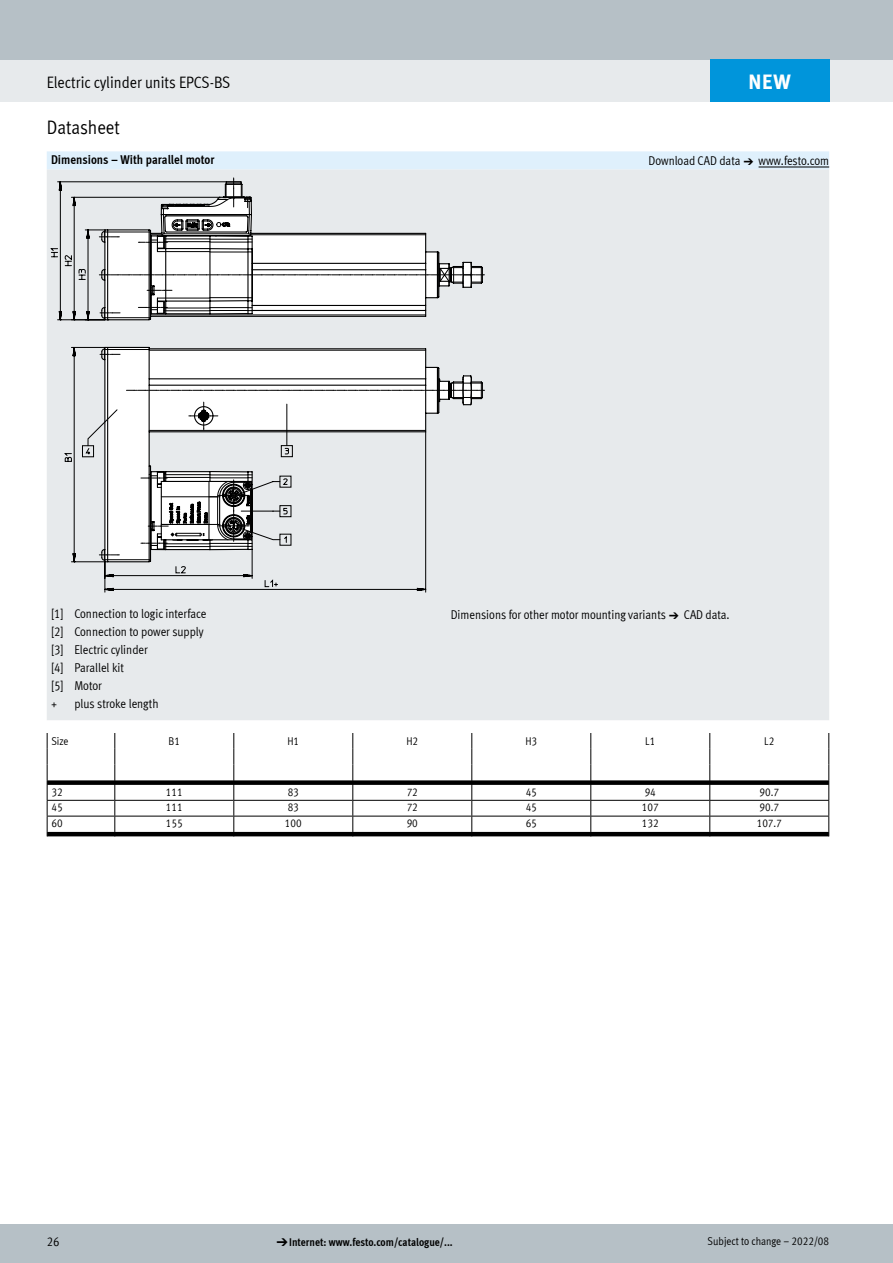
<style>
.page{position:relative;width:893px;height:1263px;background:#fff}
.page>*{position:absolute;margin:0;border:0;box-sizing:border-box;transform-origin:0 0}
.t1{font:700 21px "Meta Plus LF";color:#fff}
.FES_title_section{font:19.5px "Meta Cond LF";color:#000}
.FES_title_family{font:16.5px "Meta Cond LF";color:#000}
.FES_regular{font:12.75px "Meta Cond LF";color:#000}
.FES_head_2_text_righ{font:12.75px "Meta Cond LF";color:#000}
.FES_head_1_text{font:700 12.75px "Meta Cond LF";color:#000}
.FES_in_05{font:12.75px "Meta Cond LF";color:#000}
.FES_tab_regular_cent{font:11.25px "Meta Cond LF";color:#000}
.t2{font:700 11.25px "Meta Cond LF";color:#000}
.FES_tab_head_2_centr{font:11.25px "Meta Cond LF";color:#000}
.FES_tab_regular{font:11.25px "Meta Cond LF";color:#000}
.FES_tab_head_2{font:11.25px "Meta Cond LF";color:#000}
.s1{font-family:"Meto Pict 182"}
.s2{font-family:"Meto Pict 182";font-weight:400}
</style>
<div class="page">
<div style="left:0;top:1225px;width:893px;height:38px;background:#b6c0c6"></div>
<div style="left:0;top:60px;width:893px;height:42px;background:#e7eaec"></div>
<div style="left:0;top:0;width:893px;height:60px;background:#b6c0c6"></div>
<svg style="left:47px;top:151px;width:782px;height:19px;background:#dfeffb"></svg>
<div style="left:47px;top:170px;width:782px;height:550px;background:#e7eaec"></div>
<hr style="left:759px;top:167px;width:70px;height:1px;background:#000">
<svg style="left:71px;top:178px;width:412px;height:414px;background:#dbdddf"></svg>
<svg style="left:50px;top:197px;width:243px;height:390px;background:#dcdfe1"></svg>
<svg style="left:57px;top:179px;width:428px;height:381px"></svg>
<svg style="left:47px;top:733px;width:782px;height:103px"></svg>
<div style="left:710px;top:60px;width:119px;height:42px;background:#0095db"></div>
<p class="t1" style="left:748px;top:68px;width:44px">NEW</p>
<p class="FES_title_family" style="left:47px;top:72px;width:185px">Electric cylinder units EPCS-BS</p>
<p class="FES_title_section" style="left:47px;top:116px;width:75px">Datasheet</p>
<p class="FES_head_1_text" style="left:51px;top:151px;width:165px">Dimensions – With parallel motor</p>
<p class="FES_head_2_text_righ" style="left:648px;top:153px;width:182px">Download CAD data <span class="s1">a</span> www.festo.com</p>
<p class="FES_regular" style="left:51px;top:605px;width:157px">[1] Connection to logic interface</p>
<p class="FES_regular" style="left:51px;top:623px;width:154px">[2] Connection to power supply</p>
<p class="FES_regular" style="left:51px;top:641px;width:98px">[3] Electric cylinder</p>
<p class="FES_regular" style="left:51px;top:659px;width:75px">[4] Parallel kit</p>
<p class="FES_regular" style="left:51px;top:677px;width:53px">[5] Motor</p>
<p class="FES_in_05" style="left:51px;top:695px;width:8px">+</p>
<p class="FES_in_05" style="left:74px;top:695px;width:86px">plus stroke length</p>
<p class="FES_regular" style="left:451px;top:607px;width:280px">Dimensions for other motor mounting variants <span class="s1">a</span> CAD data.</p>
<p class="FES_tab_head_2" style="left:51px;top:734px;width:19px">Size</p>
<p class="FES_tab_head_2_centr" style="left:169px;top:734px;width:13px">B1</p>
<p class="FES_tab_head_2_centr" style="left:287px;top:734px;width:13px">H1</p>
<p class="FES_tab_head_2_centr" style="left:406px;top:734px;width:13px">H2</p>
<p class="FES_tab_head_2_centr" style="left:525px;top:734px;width:13px">H3</p>
<p class="FES_tab_head_2_centr" style="left:645px;top:734px;width:12px">L1</p>
<p class="FES_tab_head_2_centr" style="left:764px;top:734px;width:12px">L2</p>
<p class="FES_tab_regular" style="left:51px;top:785px;width:13px">32</p>
<p class="FES_tab_regular_cent" style="left:166px;top:785px;width:18px">111</p>
<p class="FES_tab_regular_cent" style="left:288px;top:785px;width:13px">83</p>
<p class="FES_tab_regular_cent" style="left:407px;top:785px;width:13px">72</p>
<p class="FES_tab_regular_cent" style="left:526px;top:785px;width:13px">45</p>
<p class="FES_tab_regular_cent" style="left:645px;top:785px;width:13px">94</p>
<p class="FES_tab_regular_cent" style="left:759px;top:785px;width:21px">90.7</p>
<p class="FES_tab_regular" style="left:51px;top:800px;width:13px">45</p>
<p class="FES_tab_regular_cent" style="left:166px;top:800px;width:18px">111</p>
<p class="FES_tab_regular_cent" style="left:288px;top:800px;width:13px">83</p>
<p class="FES_tab_regular_cent" style="left:407px;top:800px;width:13px">72</p>
<p class="FES_tab_regular_cent" style="left:526px;top:800px;width:13px">45</p>
<p class="FES_tab_regular_cent" style="left:642px;top:800px;width:18px">107</p>
<p class="FES_tab_regular_cent" style="left:759px;top:800px;width:21px">90.7</p>
<p class="FES_tab_regular" style="left:51px;top:816px;width:13px">60</p>
<p class="FES_tab_regular_cent" style="left:166px;top:816px;width:18px">155</p>
<p class="FES_tab_regular_cent" style="left:285px;top:816px;width:18px">100</p>
<p class="FES_tab_regular_cent" style="left:407px;top:816px;width:13px">90</p>
<p class="FES_tab_regular_cent" style="left:526px;top:816px;width:13px">65</p>
<p class="FES_tab_regular_cent" style="left:642px;top:816px;width:18px">132</p>
<p class="FES_tab_regular_cent" style="left:757px;top:816px;width:27px">107.7</p>
<p class="FES_regular" style="left:47px;top:1234px;width:14px">26</p>
<p class="t2" style="left:276px;top:1235px;width:178px"><span class="s2">d</span>Internet: www.festo.com/catalogue/...</p>
<p class="FES_tab_regular_cent" style="left:708px;top:1234px;width:123px">Subject to change – 2022/08</p>
</div>
